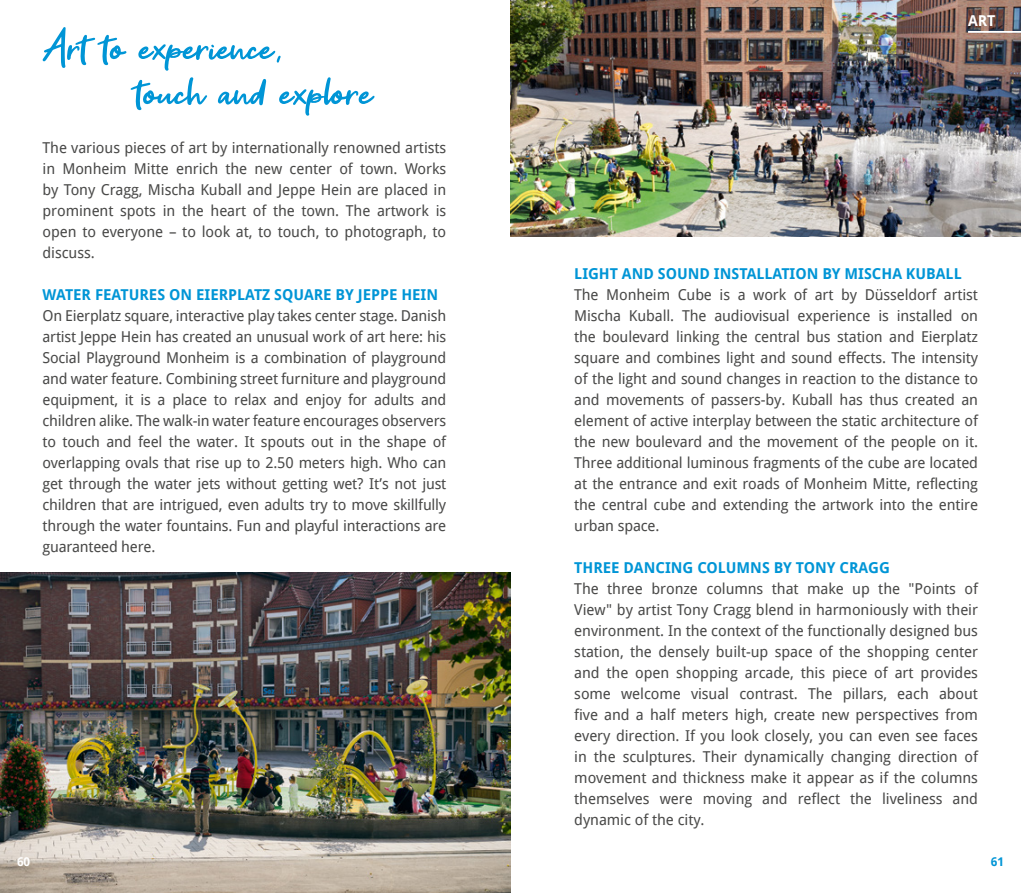
<style>
.page{position:relative;width:1021px;height:893px;background:#fff}
.page>*{position:absolute;margin:0;border:0;box-sizing:border-box;transform-origin:0 0}
.t1{font:54px/45px "Get Show";color:#0095d6}
.t2{font:15px/21px "Droid Sans";letter-spacing:-.005em;color:#494948;text-align:justify}
.t3{font:700 15px "Droid Sans";color:#0095d6}
.t4{font:700 15px "Droid Sans";color:#fff}
.t5{font:700 12px "Droid Sans";color:#fff}
.t6{font:700 12px "Droid Sans";color:#0095d6}
</style>
<div class="page">
<img style="left:510px;top:0;width:510px;height:237px">
<img style="left:0;top:573px;width:510px;height:320px">
<hr style="left:968px;top:31px;width:52px;height:2px;background:#fff">
<h1 class="t1" style="left:136px;top:26px;width:238px;text-indent:-94px">Art to experience,<br>touch and explore</h1>
<p class="t2" style="left:43px;top:136px;width:405px">The various pieces of art by internationally renowned artists in Monheim Mitte enrich the new center of town. Works by Tony Cragg, Mischa Kuball and Jeppe Hein are placed in prominent spots in the heart of the town. The artwork is open to everyone – to look at, to touch, to photograph, to discuss.</p>
<p class="t3" style="left:43px;top:284px;width:397px">WATER FEATURES ON EIERPLATZ SQUARE BY JEPPE HEIN</p>
<p class="t2" style="left:43px;top:304px;width:405px">On Eierplatz square, interactive play takes center stage. Danish artist Jeppe Hein has created an unusual work of art here: his Social Playground Monheim is a combination of playground and water feature. Combining street furniture and playground equipment, it is a place to relax and enjoy for adults and children alike. The walk-in water feature encourages observers to touch and feel the water. It spouts out in the shape of overlapping ovals that rise up to 2.50 meters high. Who can get through the water jets without getting wet? It’s not just children that are intrigued, even adults try to move skillfully through the water fountains. Fun and playful interactions are guaranteed here.</p>
<p class="t4" style="left:968px;top:10px;width:29px">ART</p>
<p class="t3" style="left:574px;top:263px;width:389px">LIGHT AND SOUND INSTALLATION BY MISCHA KUBALL</p>
<p class="t2" style="left:574px;top:283px;width:405px">The Monheim Cube is a work of art by Düsseldorf artist Mischa Kuball. The audiovisual experience is installed on the boulevard linking the central bus station and Eierplatz square and combines light and sound effects. The intensity of the light and sound changes in reaction to the distance to and movements of passers-by. Kuball has thus created an element of active interplay between the static architecture of the new boulevard and the movement of the people on it.<br>Three additional luminous fragments of the cube are located at the entrance and exit roads of Monheim Mitte, reflecting the central cube and extending the artwork into the entire urban space.</p>
<p class="t3" style="left:574px;top:557px;width:317px">THREE DANCING COLUMNS BY TONY CRAGG</p>
<p class="t2" style="left:574px;top:577px;width:405px">The three bronze columns that make up the "Points of View" by artist Tony Cragg blend in harmoniously with their environment. In the context of the functionally designed bus station, the densely built-up space of the shopping center and the open shopping arcade, this piece of art provides some welcome visual contrast. The pillars, each about five and a half meters high, create new perspectives from every direction. If you look closely, you can even see faces in the sculptures. Their dynamically changing direction of movement and thickness make it appear as if the columns themselves were moving and reflect the liveliness and dynamic of the city.</p>
<p class="t5" style="left:17px;top:853px;width:15px">60</p>
<p class="t6" style="left:990px;top:853px;width:15px">61</p>
</div>
